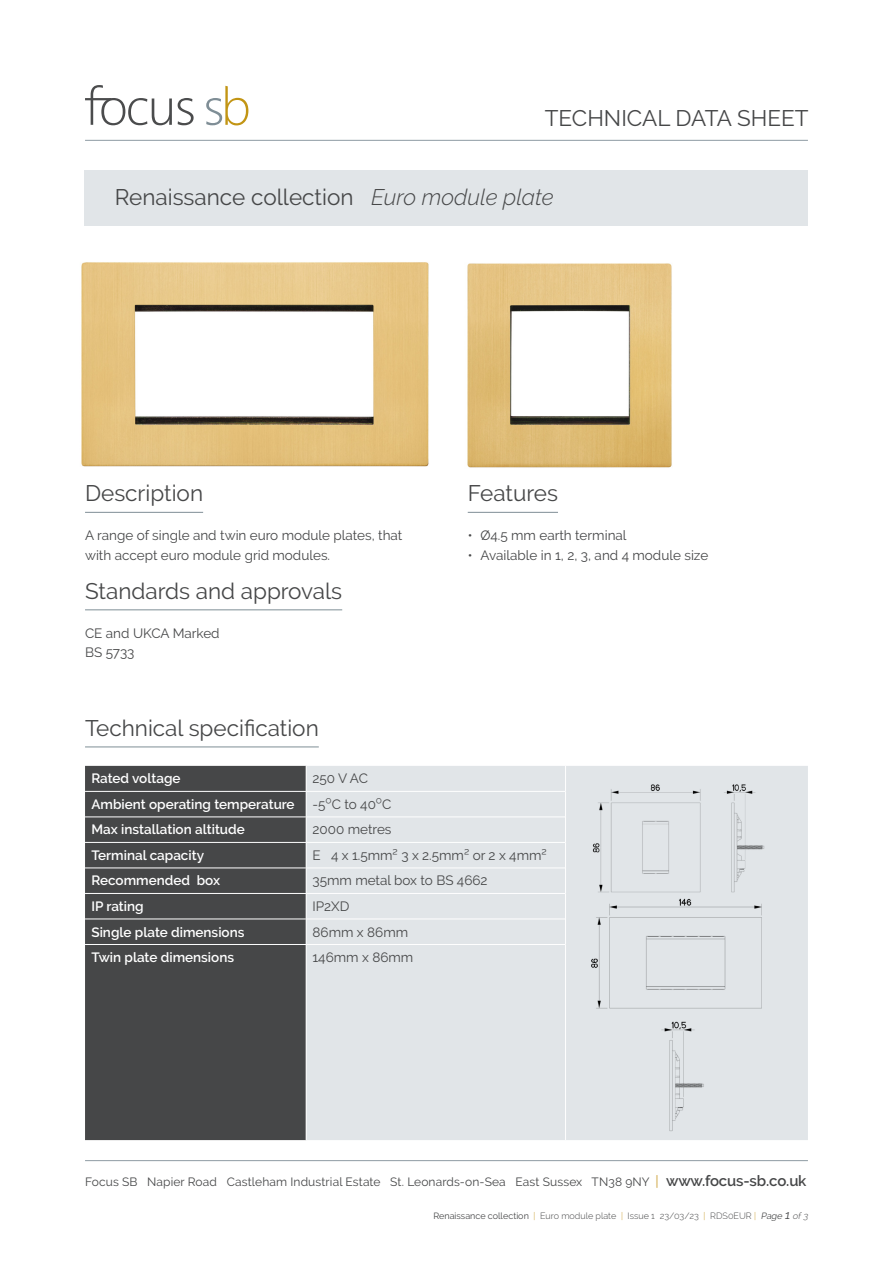
<style>
.page{position:relative;width:893px;height:1263px;background:#fff}
.page>*{position:absolute;margin:0;border:0;box-sizing:border-box;transform-origin:0 0}
.Ruled_Subheads{font:22.5px "Raleway";color:#464748}
.t1{font:13.5px/19.5px "Raleway";color:#464748}
.t2{font:600 13.5px "Raleway";color:#fff}
.t3{font:12px "Raleway";letter-spacing:.01em;color:#464748}
.t4{font:300 9px "Raleway";color:#464748}
.s1{font-weight:300;font-style:italic}
.s2{font-size:14.1px;color:#cba035}
.s3{font-weight:600;font-size:15px}
.s4{font-weight:400}
.s5{color:#cba035}
.s6{font-weight:400;font-style:italic}
.s7{font-weight:400;font-style:italic;font-size:12px}
.s8{font-style:italic}
</style>
<div class="page">
<hr style="left:85px;top:1160px;width:723px;height:1px;background:#8e9ba3">
<div style="left:85px;top:766px;width:221px;height:374px;background:#464748"></div>
<div style="left:307px;top:766px;width:501px;height:374px;background:#e1e5e8"></div>
<hr style="left:85px;top:791px;width:221px;height:1px;background:#fff">
<hr style="left:306px;top:791px;width:259px;height:1px;background:#fff">
<hr style="left:85px;top:816px;width:221px;height:1px;background:#fff">
<hr style="left:306px;top:816px;width:259px;height:1px;background:#fff">
<hr style="left:85px;top:842px;width:221px;height:1px;background:#fff">
<hr style="left:306px;top:842px;width:259px;height:1px;background:#fff">
<hr style="left:85px;top:867px;width:221px;height:1px;background:#fff">
<hr style="left:306px;top:867px;width:259px;height:1px;background:#fff">
<hr style="left:85px;top:893px;width:221px;height:1px;background:#fff">
<hr style="left:306px;top:893px;width:259px;height:1px;background:#fff">
<hr style="left:85px;top:918px;width:221px;height:1px;background:#fff">
<hr style="left:306px;top:918px;width:259px;height:1px;background:#fff">
<hr style="left:85px;top:944px;width:221px;height:1px;background:#fff">
<hr style="left:306px;top:944px;width:259px;height:1px;background:#fff">
<svg style="left:306px;top:766px;width:1px;height:204px"></svg>
<svg style="left:565px;top:766px;width:1px;height:204px"></svg>
<hr style="left:565px;top:970px;width:1px;height:170px;background:#fff">
<div style="left:85px;top:170px;width:723px;height:55px;background:#e1e5e8"></div>
<img style="left:81px;top:262px;width:348px;height:205px">
<img style="left:467px;top:263px;width:205px;height:205px">
<hr style="left:85px;top:512px;width:118px;height:1px;background:#7f8e96">
<hr style="left:85px;top:609px;width:257px;height:1px;background:#7f8e96">
<svg style="left:85px;top:85px;width:87px;height:40px"></svg>
<svg style="left:178px;top:98px;width:16px;height:27px"></svg>
<svg style="left:206px;top:86px;width:42px;height:39px"></svg>
<hr style="left:85px;top:140px;width:723px;height:1px;background:#8e9ba3">
<hr style="left:85px;top:746px;width:234px;height:1px;background:#7f8e96">
<img style="left:592px;top:782px;width:173px;height:112px">
<img style="left:591px;top:899px;width:175px;height:109px">
<img style="left:661px;top:1020px;width:44px;height:112px">
<hr style="left:468px;top:512px;width:90px;height:1px;background:#7f8e96">
<p class="Ruled_Subheads" style="left:545px;top:105px;width:265px">TECHNICAL DATA SHEET</p>
<p class="Ruled_Subheads" style="left:115px;top:184px;width:440px">Renaissance collection <span class="s1">Euro module plate</span></p>
<p class="Ruled_Subheads" style="left:85px;top:480px;width:120px">Description</p>
<p class="t1" style="left:85px;top:526px;width:319px">A range of single and twin euro module plates, that with accept euro module grid modules.</p>
<p class="Ruled_Subheads" style="left:85px;top:578px;width:259px">Standards and approvals</p>
<p class="t1" style="left:85px;top:623px;width:136px">CE and UKCA Marked</p>
<p class="t1" style="left:85px;top:643px;width:51px">BS 5733</p>
<p class="Ruled_Subheads" style="left:85px;top:715px;width:235px">Technical specification</p>
<p class="Ruled_Subheads" style="left:468px;top:480px;width:92px">Features</p>
<p class="t1" style="left:468px;top:526px;width:160px">• Ø4.5 mm earth terminal</p>
<p class="t1" style="left:468px;top:545px;width:242px">• Available in 1, 2, 3, and 4 module size</p>
<p class="t2" style="left:91px;top:771px;width:91px">Rated voltage</p>
<p class="t1" style="left:313px;top:769px;width:57px">250 V AC</p>
<p class="t2" style="left:91px;top:796px;width:205px">Ambient operating temperature</p>
<p class="t1" style="left:313px;top:794px;width:80px">-5⁰C to 40⁰C</p>
<p class="t2" style="left:91px;top:822px;width:155px">Max installation altitude</p>
<p class="t1" style="left:313px;top:820px;width:80px">2000 metres</p>
<p class="t2" style="left:91px;top:847px;width:114px">Terminal capacity</p>
<p class="t1" style="left:313px;top:845px;width:236px">E 4 x 1.5mm² 3 x 2.5mm² or 2 x 4mm²</p>
<p class="t2" style="left:91px;top:873px;width:130px">Recommended box</p>
<p class="t1" style="left:313px;top:871px;width:177px">35mm metal box to BS 4662</p>
<p class="t2" style="left:91px;top:898px;width:54px">IP rating</p>
<p class="t1" style="left:313px;top:896px;width:38px">IP2XD</p>
<p class="t2" style="left:91px;top:924px;width:155px">Single plate dimensions</p>
<p class="t1" style="left:313px;top:922px;width:97px">86mm x 86mm</p>
<p class="t2" style="left:91px;top:949px;width:144px">Twin plate dimensions</p>
<p class="t1" style="left:313px;top:947px;width:102px">146mm x 86mm</p>
<p class="t3" style="left:85px;top:1175px;width:723px">Focus SB Napier Road Castleham Industrial Estate St. Leonards-on-Sea East Sussex TN38 9NY <span class="s2">|</span> <span class="s3">www.focus-sb.co.uk</span></p>
<p class="t4" style="left:433px;top:1210px;width:378px"><span class="s4">Renaissance collection</span> <span class="s5">|</span> Euro module plate <span class="s5">|</span> Issue 1 23/03/23 <span class="s5">|</span> RDS0EUR <span class="s5">|</span> <span class="s6">Page</span> <span class="s7">1</span> <span class="s8">of3</span></p>
</div>
